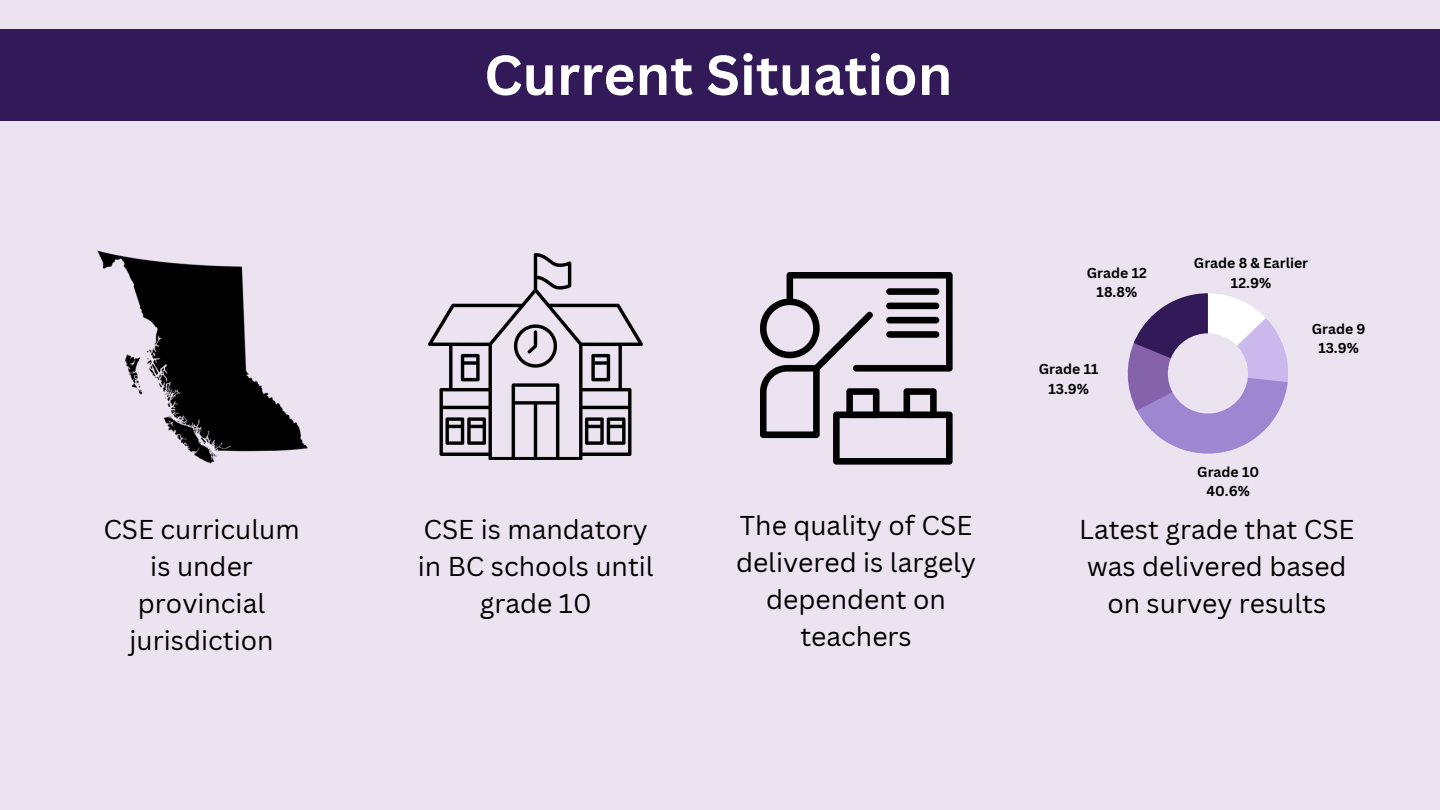
<style>
.page{position:relative;width:1440px;height:810px;background:#ece3f1}
.page>*{position:absolute;margin:0;border:0;box-sizing:border-box;transform-origin:0 0}
.t1{font:700 55px "Canva Sans";color:#fff}
.t2{font:26.5px/36.8px "Canva Sans";color:#000;text-align:center}
.t3{font:700 14px "Canva Sans";color:#000}
</style>
<div class="page">
<img style="left:97px;top:250px;width:211px;height:214px">
<img style="left:760px;top:272px;width:192px;height:192px">
<img style="left:429px;top:254px;width:213px;height:205px">
<div style="left:0;top:29px;width:1440px;height:91px;background:#311a57"></div>
<svg style="left:1128px;top:293px;width:160px;height:161px"></svg>
<p class="t1" style="left:484px;top:36px;width:470px">Current Situation</p>
<p class="t2" style="left:103px;top:511px;width:198px">CSE curriculum is under provincial jurisdiction</p>
<p class="t2" style="left:736px;top:507px;width:242px">The quality of CSE delivered is largely dependent on teachers</p>
<p class="t2" style="left:418px;top:511px;width:238px">CSE is mandatory in BC schools until grade 10</p>
<p class="t3" style="left:1087px;top:263px;width:61px">Grade 12</p>
<p class="t3" style="left:1097px;top:283px;width:42px">18.8%</p>
<p class="t3" style="left:1039px;top:359px;width:61px">Grade 11</p>
<p class="t3" style="left:1048px;top:379px;width:42px">13.9%</p>
<p class="t3" style="left:1194px;top:253px;width:116px">Grade 8 &amp; Earlier</p>
<p class="t3" style="left:1231px;top:273px;width:42px">12.9%</p>
<p class="t3" style="left:1197px;top:462px;width:63px">Grade 10</p>
<p class="t3" style="left:1207px;top:481px;width:45px">40.6%</p>
<p class="t3" style="left:1312px;top:319px;width:55px">Grade 9</p>
<p class="t3" style="left:1318px;top:338px;width:42px">13.9%</p>
<p class="t2" style="left:1079px;top:511px;width:277px">Latest grade that CSE was delivered based on survey results</p>
</div>
